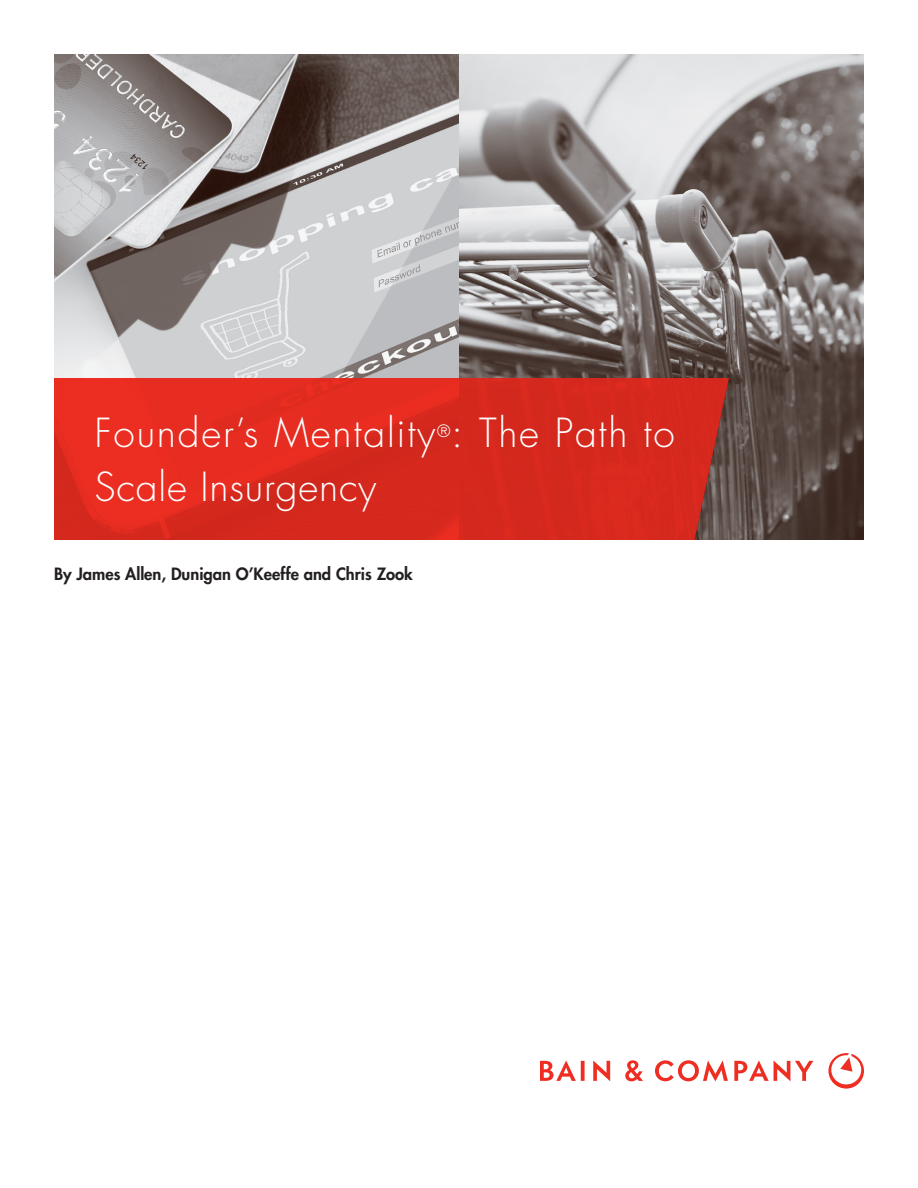
<style>
.page{position:relative;width:918px;height:1188px;background:#fff}
.page>*{position:absolute;margin:0;border:0;box-sizing:border-box;transform-origin:0 0}
.Headline{font:300 39px "Futura";letter-spacing:.045em;color:#fff}
.Headline-2{font:300 39px "Futura";letter-spacing:.02em;color:#fff}
.Headline-3{font:300 16.65px "Futura";color:#fff}
.Byline{font:800 16.5px "Futura";color:#231f20}
</style>
<div class="page">
<img style="left:54px;top:54px;width:405px;height:324px">
<img style="left:459px;top:54px;width:405px;height:486px">
<svg style="left:54px;top:378px;width:675px;height:162px;background:#da2a1f"></svg>
<svg style="left:655px;top:1060px;width:73px;height:21px"></svg>
<svg style="left:593px;top:1060px;width:17px;height:21px"></svg>
<svg style="left:540px;top:1060px;width:45px;height:21px"></svg>
<svg style="left:625px;top:1060px;width:18px;height:21px"></svg>
<svg style="left:734px;top:1060px;width:79px;height:21px"></svg>
<svg style="left:828px;top:1053px;width:36px;height:36px"></svg>
<p class="Headline" style="left:94px;top:409px;width:582px">Founder’s Mentality : The Path to</p>
<p class="Headline-3" style="left:437px;top:421px;width:15px">®</p>
<p class="Headline-2" style="left:94px;top:463px;width:283px">Scale Insurgency</p>
<p class="Byline" style="left:54px;top:563px;width:360px">By James Allen, Dunigan O’Keeffe and Chris Zook</p>
</div>
